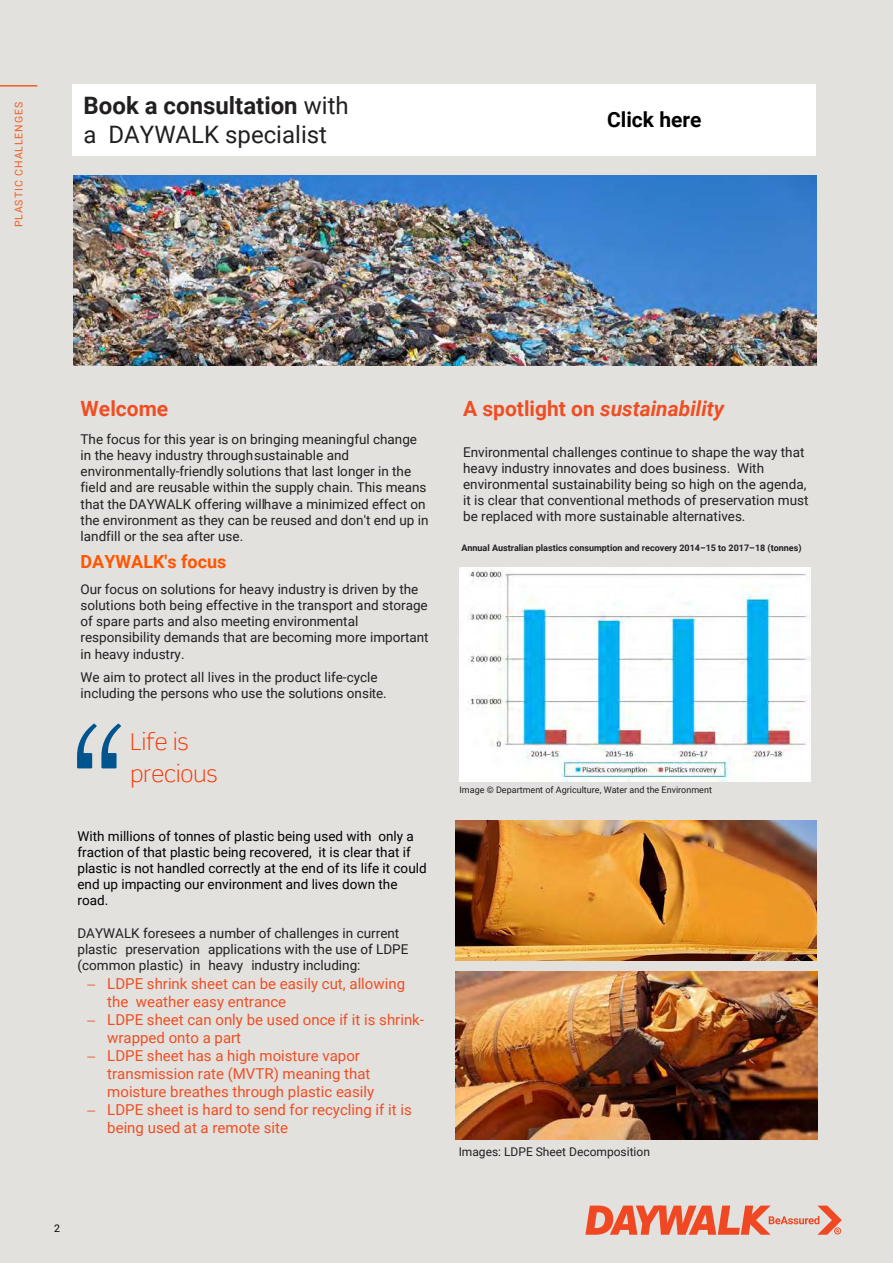
<style>
.page{position:relative;width:893px;height:1263px;background:#e2e1de}
.page>*{position:absolute;margin:0;border:0;box-sizing:border-box;transform-origin:0 0}
.t1{font:24px/28.8px "Roboto";color:#221f1f}
.t2{font:300 23.25px/31.5px "Scene Std";color:#f30}
.t3{font:italic 700 21px "Roboto";color:#ef4e24}
.t4{font:700 21px "Roboto";color:#000}
.t5{font:700 21px "Roboto";color:#ef4e24}
.t6{font:700 18px "Roboto";color:#f50}
.t7{font:15px "Roboto";color:#ef4e24}
.t8{font:13.5px/16.2px "Roboto";color:#221f1f}
.t9{font:13.5px/16.2px "Roboto";color:#000}
.t10{font:13.5px/16.2px "Roboto";color:#221f1f}
.t11{font:12px "Roboto";color:#221f1f}
.t12{font:10.5px "Roboto";letter-spacing:.095em;color:#f15e21}
.t13{font:10.5px "Roboto";color:#000}
.t14{font:700 9px "Roboto";color:#221f1f}
.t15{font:9px "Roboto";color:#221f1f}
.s1{font-weight:700}
.s2{font-style:inherit}
.s3{font-style:normal}
</style>
<div class="page">
<hr style="left:0;top:85px;width:37px;height:2px;background:#f15e21">
<svg style="left:585px;top:1205px;width:257px;height:30px"></svg>
<svg style="left:77px;top:723px;width:44px;height:45px"></svg>
<img style="left:74px;top:176px;width:742px;height:189px">
<img style="left:455px;top:821px;width:361px;height:139px">
<img style="left:456px;top:972px;width:362px;height:167px">
<img style="left:460px;top:567px;width:350px;height:215px">
<div style="left:72px;top:84px;width:744px;height:71px;background:#fff"></div>
<p class="t12" style="left:12px;top:227px;width:127px;rotate:-90deg">PLASTIC CHALLENGES</p>
<h1 class="t1" style="left:84px;top:90px;width:267px"><span class="s1">Book a consultation</span> with a DAYWALK specialist</h1>
<h3 class="t4" style="left:607px;top:105px;width:96px">Click here</h3>
<h3 class="t5" style="left:81px;top:394px;width:89px">Welcome</h3>
<p class="t8" style="left:81px;top:430px;width:349px">The focus for this year is on bringing meaningful change in the heavy industry through sustainable and environmentally-friendly solutions that last longer in the field and are reusable within the supply chain. This means that the DAYWALK offering willhave a minimized effect on the environment as they can be reused and don't end up in landfill or the sea after use.</p>
<h3 class="t6" style="left:81px;top:549px;width:147px">DAYWALK's focus</h3>
<p class="t8" style="left:81px;top:580px;width:350px">Our focus on so<span class="s2">l</span>utions for heavy industry is driven by the solutions both being effective in the transport and storage of spare parts and also meeting environmental responsibility demands that are becoming more important in heavy industry.</p>
<p class="t8" style="left:81px;top:669px;width:308px">We aim to protect all lives in the product life-cycle including the persons who use the solutions onsi<span class="s2">te.</span></p>
<h2 class="t2" style="left:130px;top:728px;width:89px">Life is precious</h2>
<p class="t9" style="left:77px;top:827px;width:351px">With millions of tonnes of plastic being used with only a fraction of that plastic being recovered, it is clear that if plastic is not handled correctly at the end of its life it could end up impacting our environment and lives down the road.</p>
<p class="t10" style="left:77px;top:924px;width:333px">DAYWALK foresees a number of challenges in current plastic preservation applications <span class="s2">with the use of LDPE (common plastic)</span> in heavy industry including:</p>
<p class="t7" style="left:87px;top:973px;width:319px">− LDPE shrink sheet can be easily cut, allowing</p>
<p class="t7" style="left:107px;top:991px;width:180px">the weather easy entrance</p>
<p class="t7" style="left:87px;top:1009px;width:338px">− LDPE sheet can only be used once if it is shrink-</p>
<p class="t7" style="left:107px;top:1027px;width:135px">wrapped onto a part</p>
<p class="t7" style="left:87px;top:1045px;width:274px">− LDPE sheet has a high moisture vapor</p>
<p class="t7" style="left:107px;top:1063px;width:265px">transmission rate (MVTR) meaning that</p>
<p class="t7" style="left:107px;top:1081px;width:268px">moisture breathes through plastic easily</p>
<p class="t7" style="left:87px;top:1099px;width:326px">− LDPE sheet is hard to send for recycling if it is</p>
<p class="t7" style="left:107px;top:1117px;width:182px">being used at a remote site</p>
<p class="t13" style="left:54px;top:1221px;width:7px">2</p>
<h3 class="t3" style="left:463px;top:394px;width:263px"><span class="s3">A spotlight on</span> sustainability</h3>
<p class="t8" style="left:463px;top:443px;width:347px">Environmental challenges continue to shape the way that heavy industry innovates and does business. With environmental sustainability being so high on the agenda, it is clear that conventional methods of preservation must be replaced with more sustainable alternatives.</p>
<p class="t14" style="left:461px;top:541px;width:342px">Annual Australian plastics consumption and recovery 2014–15 to 2017–18 (tonnes)</p>
<p class="t15" style="left:459px;top:783px;width:254px">Image © Department of Agriculture, Water and the Environment</p>
<p class="t11" style="left:459px;top:1143px;width:193px">Images: LDPE Sheet Decomposition</p>
</div>
